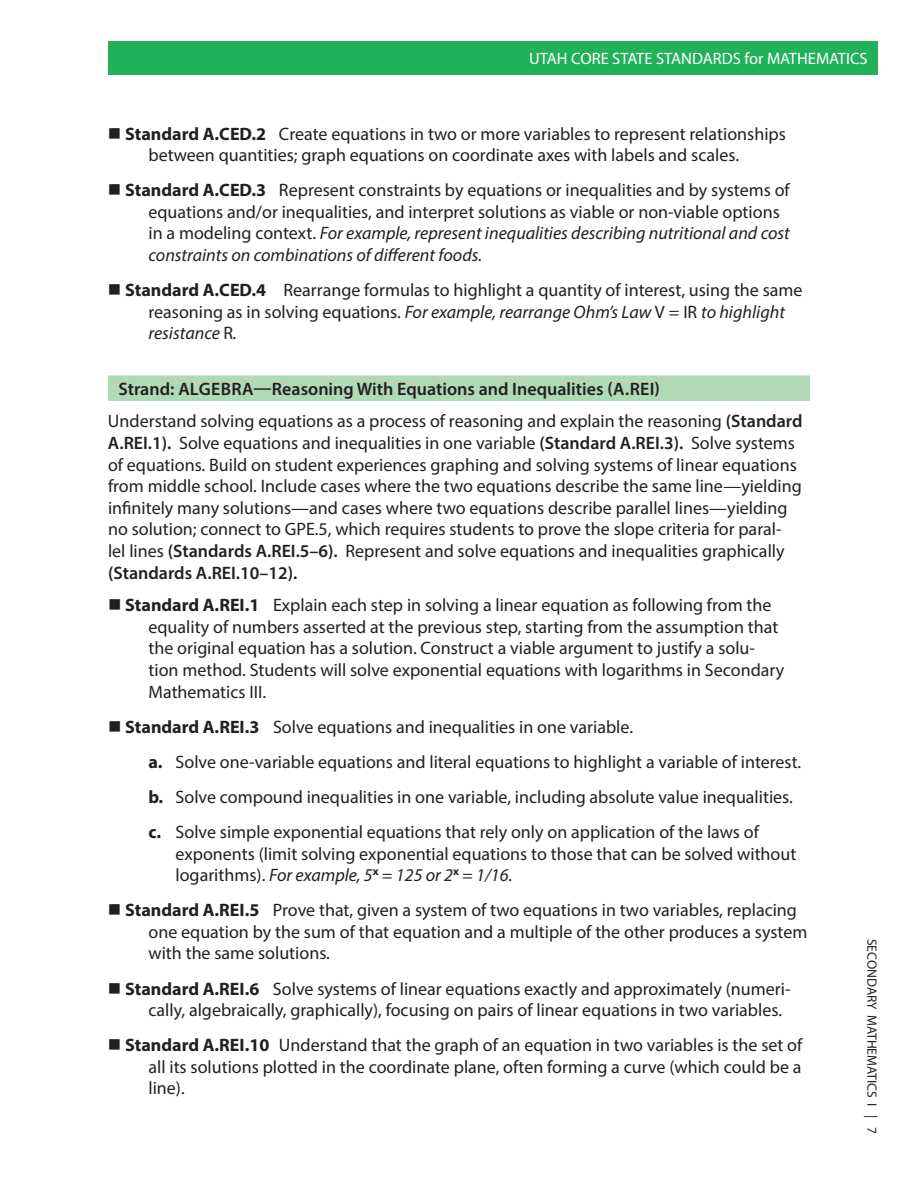
<style>
.page{position:relative;width:918px;height:1188px;background:#fff}
.page>*{position:absolute;margin:0;border:0;box-sizing:border-box;transform-origin:0 0}
.t1{font:18px/21.6px "Myriad Pro";color:#231f20}
.t2{font:16.5px "Myriad Pro";color:#fff}
.t3{font:13.5px "Myriad Pro";color:#231f20}
.s1{font-weight:700}
.s2{font-style:italic}
.s3{font-weight:600}
</style>
<div class="page">
<div style="left:108px;top:41px;width:770px;height:34px;background:#21b259"></div>
<div style="left:108px;top:375px;width:702px;height:26px;background:#afdab5"></div>
<p class="t2" style="left:529px;top:48px;width:340px">UTAH CORE STATE STANDARDS for MATHEMATICS</p>
<p class="t1" style="left:148px;top:122px;width:639px;text-indent:-23px"><span class="s1">Standard A.CED.2</span> Create equations in two or more variables to represent relationships between quantities; graph equations on coordinate axes with labels and scales.</p>
<p class="t1" style="left:148px;top:179px;width:643px;text-indent:-23px"><span class="s1">Standard A.CED.3</span> Represent constraints by equations or inequalities and by systems of equations and/or inequalities, and interpret solutions as viable or non-viable options in a modeling context. <span class="s2">For example, represent inequalities describing nutritional and cost constraints on combinations of different foods.</span></p>
<p class="t1" style="left:148px;top:279px;width:656px;text-indent:-23px"><span class="s1">Standard A.CED.4</span> Rearrange formulas to highlight a quantity of interest, using the same reasoning as in solving equations. <span class="s2">For example, rearrange Ohm’s Law</span> V = IR <span class="s2">to highlight resistance</span> R<span class="s2">.</span></p>
<p class="t1" style="left:108px;top:372px;width:696px;line-height:32.7px;text-indent:10px"><span class="s3">Strand: ALGEBRA—Reasoning With Equations and Inequalities (A.REI)<br></span>Understand solving equations as a process of reasoning and explain the reasoning <span class="s3">(Standard</span></p>
<p class="t1" style="left:108px;top:432px;width:695px"><span class="s3">A.REI.1).</span> Solve equations and inequalities in one variable <span class="s3">(Standard A.REI.3).</span> Solve systems of equations. Build on student experiences graphing and solving systems of linear equations from middle school. Include cases where the two equations describe the same line—yielding infinitely many solutions—and cases where two equations describe parallel lines—yielding no solution; connect to GPE.5, which requires students to prove the slope criteria for paral&shy;lel lines <span class="s3">(Standards A.REI.5–6).</span> Represent and solve equations and inequalities graphically <span class="s3">(Standards A.REI.10–12).</span></p>
<p class="t1" style="left:149px;top:594px;width:637px;text-indent:-23px"><span class="s1">Standard A.REI.1</span> Explain each step in solving a linear equation as following from the equality of numbers asserted at the previous step, starting from the assumption that the original equation has a solution. Construct a viable argument to justify a solu&shy;tion method. Students will solve exponential equations with logarithms in Secondary Mathematics III.</p>
<p class="t1" style="left:148px;top:709px;width:654px;line-height:35.1px;text-indent:-23px"><span class="s1">Standard A.REI.3</span> Solve equations and inequalities in one variable.<br><span class="s1">a.</span> Solve one-variable equations and literal equations to highlight a variable of interest. <span class="s1">b.</span> Solve compound inequalities in one variable, including absolute value inequalities. <span class="s1">c.</span> Solve simple exponential equations that rely only on application of the laws of</p>
<p class="t1" style="left:175px;top:842px;width:622px">exponents (limit solving exponential equations to those that can be solved without logarithms). <span class="s2">For example, 5</span><sup>x</sup> <span class="s2">= 125 or 2</span><sup>x</sup> <span class="s2">= 1/16.</span></p>
<p class="t1" style="left:148px;top:899px;width:661px;text-indent:-23px"><span class="s1">Standard A.REI.5</span> Prove that, given a system of two equations in two variables, replacing one equation by the sum of that equation and a multiple of the other produces a system with the same solutions.</p>
<p class="t1" style="left:148px;top:977px;width:644px;text-indent:-23px"><span class="s1">Standard A.REI.6</span> Solve systems of linear equations exactly and approximately (numeri&shy;cally, algebraically, graphically), focusing on pairs of linear equations in two variables.</p>
<p class="t1" style="left:148px;top:1034px;width:655px;text-align:justify;text-indent:-23px"><span class="s1">Standard A.REI.10</span> Understand that the graph of an equation in two variables is the set of all its solutions plotted in the coordinate plane, often forming a curve (which could be a line).</p>
<p class="t3" style="left:880px;top:939px;width:196px;rotate:90deg">SECONDARY MATHEMATICS I | 7</p>
</div>
